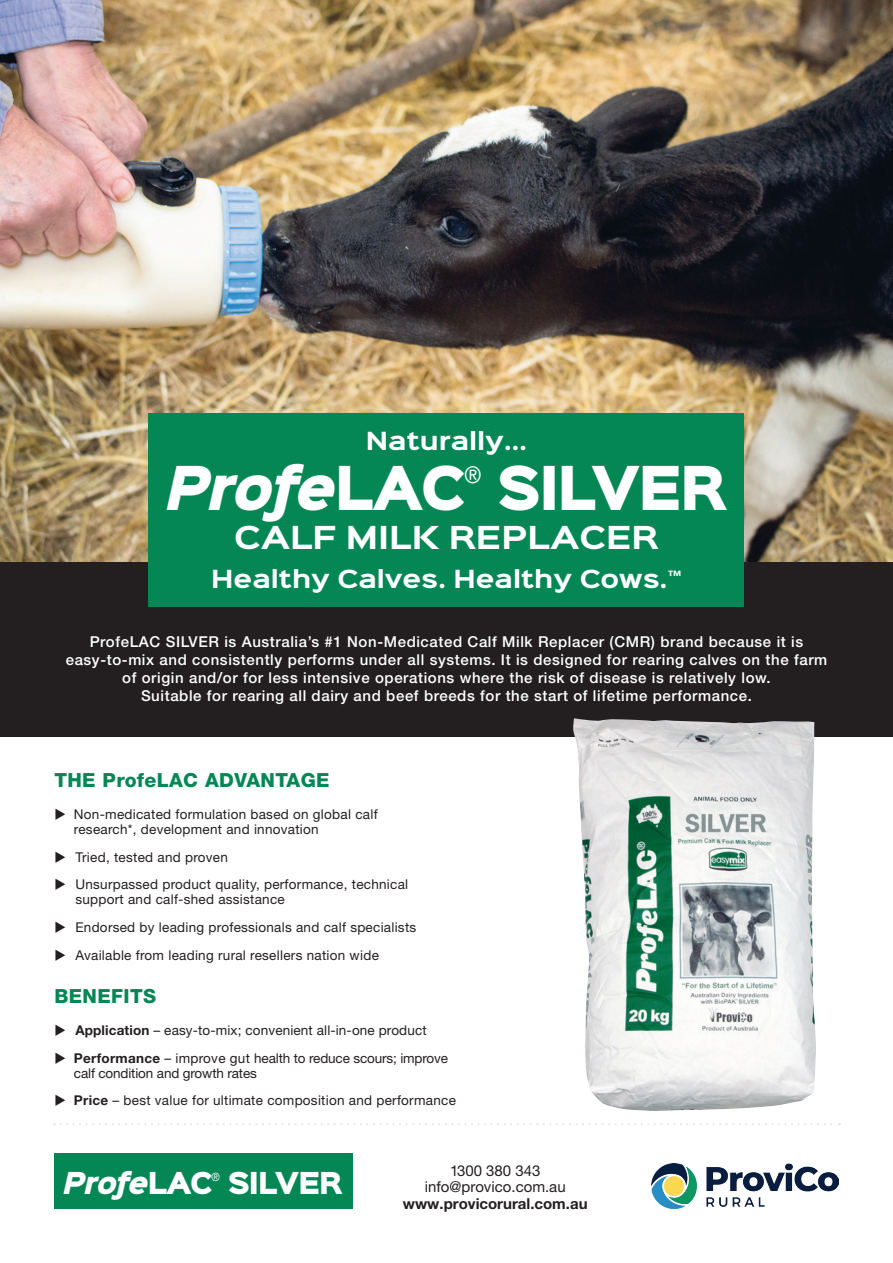
<style>
.page{position:relative;width:893px;height:1263px;background:#fff}
.page>*{position:absolute;margin:0;border:0;box-sizing:border-box;transform-origin:0 0}
.t1{font:italic 54.45px "Sinkin Sans 900 X Black";letter-spacing:-.025em;color:#fff;scale:.91 1}
.t2{font:54.45px "Sinkin Sans 900 X Black";letter-spacing:-.04em;color:#fff;scale:.91 1}
.t3{font:700 28.5px "Sinkin Sans 700";color:#fff;scale:1.08 1}
.t4{font:italic 27.15px "Sinkin Sans 900 X Black";letter-spacing:-.025em;color:#fff;scale:.91 1}
.t5{font:27.15px "Sinkin Sans 900 X Black";letter-spacing:-.04em;color:#fff;scale:.91 1}
.t6{font:23.1px "Helvetica Neue LT Std";color:#fff;scale:.91 1}
.t7{font:700 22.5px "Sinkin Sans 700";color:#fff;scale:1.08 1}
.t8{font:800 19.5px "Helvetica Neue LT Std";letter-spacing:.02em;color:#058655}
.t9{font:500 15px/18px "Helvetica Neue LT Std";letter-spacing:.04em;color:#fff;text-align:center}
.t10{font:15px/16.5px "Helvetica Neue LT Std";color:#231f20;text-align:center}
.t11{font:700 15px "Helvetica Neue LT Std";color:#231f20}
.t12{font:13.5px/15px "Helvetica Neue LT Std";letter-spacing:.02em;color:#231f20}
.t13{font:13.5px/15px "Helvetica Neue LT Std";letter-spacing:-.01em;color:#231f20}
.t14{font:11.55px "Helvetica Neue LT Std";color:#fff;scale:.91 1}
.s1{font-style:normal}
.s2{font-weight:700}
</style>
<div class="page">
<div style="left:0;top:562px;width:893px;height:175px;background:#231f20"></div>
<img style="left:0;top:0;width:893px;height:562px">
<div style="left:149px;top:413px;width:595px;height:193px;background:#058655"></div>
<div style="left:54px;top:1154px;width:298px;height:55px;background:#058655"></div>
<svg style="left:54px;top:1123px;width:786px;height:2px"></svg>
<img style="left:573px;top:718px;width:243px;height:393px">
<img style="left:651px;top:1163px;width:188px;height:46px">
<h3 class="t7" style="left:366px;top:429px;width:151px">Naturally...</h3>
<h1 class="t1" style="left:166px;top:459px;width:331px">Profe<span class="s1">LAC</span></h1>
<h3 class="t6" style="left:465px;top:461px;width:20px">®</h3>
<h1 class="t2" style="left:497px;top:459px;width:254px">SILVER</h1>
<h2 class="t3" style="left:234px;top:523px;width:395px">CALF MILK REPLACER</h2>
<h3 class="t7" style="left:211px;top:566px;width:437px">Healthy Calves. Healthy Cows.<sup>™</sup></h3>
<p class="t9" style="left:66px;top:633px;width:763px">ProfeLAC SILVER is Australia’s #1 Non-Medicated Calf Milk Replacer (CMR) brand because it is easy-to-mix and consistently performs under all systems. It is designed for rearing calves on the farm of origin and/or for less intensive operations where the risk of disease is relatively low.<br>Suitable for rearing all dairy and beef breeds for the start of lifetime performance.</p>
<h3 class="t8" style="left:54px;top:768px;width:277px">THE ProfeLAC ADVANTAGE</h3>
<p class="t12" style="left:74px;top:806px;width:305px;text-indent:-19px">◆ Non-medicated formulation based on global calf research*, development and innovation</p>
<p class="t12" style="left:54px;top:849px;width:175px">◆ Tried, tested and proven</p>
<p class="t12" style="left:75px;top:877px;width:334px;text-indent:-21px">◆ Unsurpassed product quality, performance, technical support and calf-shed assistance</p>
<p class="t12" style="left:54px;top:919px;width:363px">◆ Endorsed by leading professionals and calf specialists</p>
<p class="t12" style="left:54px;top:947px;width:326px">◆ Available from leading rural resellers nation wide</p>
<h3 class="t8" style="left:54px;top:984px;width:103px">BENEFITS</h3>
<p class="t12" style="left:54px;top:1022px;width:374px">◆ <span class="s2">Application</span> – easy-to-mix; convenient all-in-one product</p>
<p class="t13" style="left:74px;top:1050px;width:376px;text-indent:-19px">◆ <span class="s2">Performance</span> – improve gut health to reduce scours; improve calf condition and growth rates</p>
<p class="t12" style="left:54px;top:1093px;width:403px">◆ <span class="s2">Price</span> – best value for ultimate composition and performance</p>
<h3 class="t4" style="left:63px;top:1169px;width:166px">Profe<span class="s1">LAC</span></h3>
<p class="t14" style="left:212px;top:1169px;width:11px">®</p>
<h3 class="t5" style="left:228px;top:1169px;width:128px">SILVER</h3>
<p class="t10" style="left:425px;top:1162px;width:142px">1300 380 343 info@provico.com.au</p>
<p class="t11" style="left:403px;top:1194px;width:186px">www.provicorural.com.au</p>
</div>
